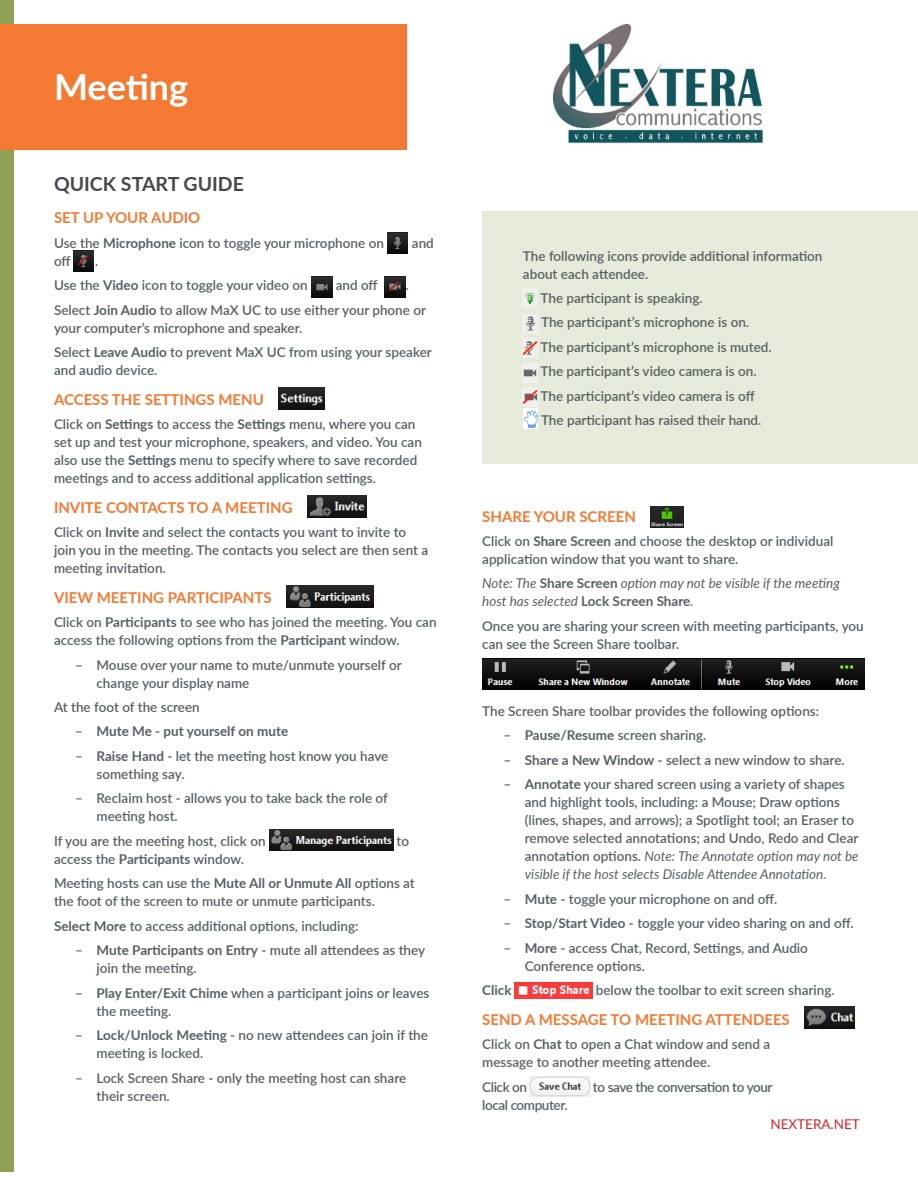
<style>
.page{position:relative;width:918px;height:1188px;background:#fff}
.page>*{position:absolute;margin:0;border:0;box-sizing:border-box;transform-origin:0 0}
.t1{font:700 36px "Lato";letter-spacing:-.005em;color:#fff}
.Sub-heading{font:700 19.5px "Lato";color:#41494e}
.Heading_1{font:700 15px "Lato";color:#f47932}
.Body_Text{font:600 13.5px/18px "Lato";color:#576065}
.Body_Text-2{font:italic 13.5px/18px "Lato";color:#576065}
.Body_Text-3{font:700 13.5px "Lato";color:#576065}
.Body_Text-4{font:600 13.5px "Lato";letter-spacing:-.035em;color:#576065}
.Body_Text-5{font:600 13.5px "Lato";letter-spacing:-.03em;color:#576065}
.Body_Text-6{font:13.5px "Lato";color:#d1232a}
.s1{font-weight:700}
.s2{font-weight:600}
.s3{font-weight:700;font-style:normal}
.s4{font-weight:400;font-style:italic}
</style>
<div class="page">
<div style="left:482px;top:211px;width:436px;height:253px;background:#e6eada"></div>
<div style="left:0;top:0;width:14px;height:1172px;background:#8ea155"></div>
<img style="left:387px;top:232px;width:21px;height:22px">
<img style="left:74px;top:250px;width:20px;height:22px">
<img style="left:311px;top:276px;width:21px;height:22px">
<img style="left:384px;top:276px;width:21px;height:22px">
<img style="left:278px;top:388px;width:47px;height:21px">
<img style="left:307px;top:496px;width:60px;height:21px">
<img style="left:286px;top:586px;width:88px;height:21px">
<img style="left:269px;top:829px;width:124px;height:21px">
<img style="left:651px;top:506px;width:33px;height:22px">
<img style="left:482px;top:659px;width:383px;height:31px">
<img style="left:515px;top:983px;width:77px;height:15px">
<img style="left:804px;top:1007px;width:51px;height:21px">
<img style="left:530px;top:1077px;width:60px;height:19px">
<img style="left:523px;top:288px;width:15px;height:19px">
<img style="left:523px;top:314px;width:15px;height:19px">
<img style="left:523px;top:339px;width:15px;height:19px">
<img style="left:523px;top:363px;width:14px;height:19px">
<img style="left:523px;top:387px;width:15px;height:20px">
<img style="left:523px;top:409px;width:15px;height:19px">
<div style="left:0;top:24px;width:406px;height:126px;background:#f47932"></div>
<img style="left:554px;top:25px;width:210px;height:119px">
<p class="t1" style="left:54px;top:61px;width:136px">Meeting</p>
<p class="Sub-heading" style="left:54px;top:170px;width:192px">QUICK START GUIDE</p>
<p class="Heading_1" style="left:54px;top:207px;width:148px">SET UP YOUR AUDIO</p>
<p class="Body_Text" style="left:54px;top:233px;width:331px">Use the <span class="s1">Microphone</span> icon to toggle your microphone on</p>
<p class="Body_Text" style="left:412px;top:233px;width:23px">and</p>
<p class="Body_Text" style="left:54px;top:251px;width:18px">off</p>
<p class="Body_Text" style="left:95px;top:251px;width:5px">.</p>
<p class="Body_Text" style="left:54px;top:276px;width:255px">Use the <span class="s1">Video</span> icon to toggle your video on</p>
<p class="Body_Text" style="left:336px;top:276px;width:43px">and off</p>
<p class="Body_Text" style="left:405px;top:276px;width:5px">.</p>
<p class="Body_Text" style="left:54px;top:300px;width:374px">Select <span class="s1">Join Audio</span> to allow MaX UC to use either your phone or your computer’s microphone and speaker.</p>
<p class="Body_Text" style="left:54px;top:343px;width:379px">Select <span class="s1">Leave Audio</span> to prevent MaX UC from using your speaker and audio device.</p>
<p class="Heading_1" style="left:54px;top:388px;width:211px">ACCESS THE SETTINGS MENU</p>
<p class="Body_Text" style="left:54px;top:415px;width:369px">Click on <span class="s1">Settings</span> to access the <span class="s1">Settings</span> menu, where you can set up and test your microphone, speakers, and video. You can also use the <span class="s1">Settings</span> menu to specify where to save recorded meetings and to access additional application settings.</p>
<p class="Heading_1" style="left:54px;top:496px;width:240px">INVITE CONTACTS TO A MEETING</p>
<p class="Body_Text" style="left:54px;top:523px;width:376px">Click on <span class="s1">Invite</span> and select the contacts you want to invite to join you in the meeting. The contacts you select are then sent a meeting invitation.</p>
<p class="Heading_1" style="left:54px;top:586px;width:219px">VIEW MEETING PARTICIPANTS</p>
<p class="Body_Text" style="left:54px;top:613px;width:384px">Click on <span class="s1">Participants</span> to see who has joined the meeting. You can access the following options from the <span class="s1">Participant</span> window.</p>
<p class="Body_Text" style="left:97px;top:655px;width:307px;text-indent:-21px">– Mouse over your name to mute/unmute yourself or change your display name</p>
<p class="Body_Text" style="left:54px;top:698px;width:147px">At the foot of the screen</p>
<p class="Body_Text-3" style="left:75px;top:722px;width:214px"><span class="s2">–</span> Mute Me - put yourself on mute</p>
<p class="Body_Text" style="left:97px;top:746px;width:293px;text-indent:-21px">– <span class="s1">Raise Hand</span> - let the meeting host know you have something say.</p>
<p class="Body_Text" style="left:97px;top:789px;width:293px;text-indent:-21px">– Reclaim host - allows you to take back the role of meeting host.</p>
<p class="Body_Text" style="left:54px;top:831px;width:213px">If you are the meeting host, click on</p>
<p class="Body_Text" style="left:396px;top:831px;width:14px">to</p>
<p class="Body_Text" style="left:54px;top:849px;width:192px">access the <span class="s1">Participants</span> window.</p>
<p class="Body_Text" style="left:54px;top:874px;width:362px">Meeting hosts can use the <span class="s1">Mute All or Unmute All</span> options at the foot of the screen to mute or unmute participants.</p>
<p class="Body_Text" style="left:54px;top:916px;width:306px"><span class="s1">Select More</span> to access additional options, including:</p>
<p class="Body_Text" style="left:97px;top:941px;width:330px;text-indent:-21px">– <span class="s1">Mute Participants on Entry</span> - mute all attendees as they join the meeting.</p>
<p class="Body_Text" style="left:97px;top:983px;width:335px;text-indent:-21px">– <span class="s1">Play Enter/Exit Chime</span> when a participant joins or leaves the meeting.</p>
<p class="Body_Text" style="left:97px;top:1026px;width:333px;text-indent:-21px">– <span class="s1">Lock/Unlock Meeting</span> - no new attendees can join if the meeting is locked.</p>
<p class="Body_Text" style="left:97px;top:1068px;width:311px;text-indent:-21px">– Lock Screen Share - only the meeting host can share their screen.</p>
<p class="Body_Text" style="left:523px;top:246px;width:301px">The following icons provide additional information about each attendee.</p>
<p class="Body_Text" style="left:541px;top:288px;width:164px">The participant is speaking.</p>
<p class="Body_Text" style="left:541px;top:313px;width:209px">The participant’s microphone is on.</p>
<p class="Body_Text" style="left:541px;top:337px;width:233px">The participant’s microphone is muted.</p>
<p class="Body_Text" style="left:541px;top:362px;width:218px">The participant’s video camera is on.</p>
<p class="Body_Text" style="left:541px;top:386px;width:216px">The participant’s video camera is off</p>
<p class="Body_Text" style="left:541px;top:411px;width:222px">The participant has raised their hand.</p>
<p class="Heading_1" style="left:482px;top:505px;width:155px">SHARE YOUR SCREEN</p>
<p class="Body_Text" style="left:482px;top:531px;width:353px">Click on <span class="s1">Share Screen</span> and choose the desktop or individual application window that you want to share.</p>
<p class="Body_Text-2" style="left:482px;top:574px;width:359px">Note: The <span class="s3">Share Screen</span> option may not be visible if the meeting host has selected <span class="s3">Lock Screen Share</span>.</p>
<p class="Body_Text" style="left:482px;top:616px;width:383px">Once you are sharing your screen with meeting participants, you can see the Screen Share toolbar.</p>
<p class="Body_Text" style="left:482px;top:701px;width:338px">The Screen Share toolbar provides the following options:</p>
<p class="Body_Text" style="left:504px;top:726px;width:204px">– <span class="s1">Pause/Resume</span> screen sharing.</p>
<p class="Body_Text" style="left:504px;top:750px;width:343px">– <span class="s1">Share a New Window</span> - select a new window to share.</p>
<p class="Body_Text" style="left:525px;top:775px;width:335px;text-indent:-21px">– <span class="s1">Annotate</span> your shared screen using a variety of shapes and highlight tools, including: a Mouse; Draw options (lines, shapes, and arrows); a Spotlight tool; an Eraser to remove selected annotations; and Undo, Redo and Clear annotation options. <span class="s4">Note: The Annotate option may not be visible if the host selects Disable Attendee Annotation.</span></p>
<p class="Body_Text" style="left:504px;top:889px;width:275px">– <span class="s1">Mute</span> - toggle your microphone on and off.</p>
<p class="Body_Text" style="left:504px;top:914px;width:352px">– <span class="s1">Stop/Start Video</span> - toggle your video sharing on and off.</p>
<p class="Body_Text" style="left:525px;top:938px;width:285px;text-indent:-21px">– <span class="s1">More</span> - access Chat, Record, Settings, and Audio<br>Conference options.</p>
<p class="Body_Text-3" style="left:482px;top:980px;width:31px">Click</p>
<p class="Body_Text" style="left:596px;top:981px;width:240px">below the toolbar to exit screen sharing.</p>
<p class="Heading_1" style="left:482px;top:1008px;width:309px">SEND A MESSAGE TO MEETING ATTENDEES</p>
<p class="Body_Text" style="left:482px;top:1035px;width:289px">Click on <span class="s1">Chat</span> to open a Chat window and send a message to another meeting attendee.</p>
<p class="Body_Text" style="left:482px;top:1077px;width:46px">Click on</p>
<p class="Body_Text-4" style="left:593px;top:1077px;width:181px">to save the conversation to your</p>
<p class="Body_Text-5" style="left:482px;top:1095px;width:87px">local computer.</p>
<p class="Body_Text-6" style="left:770px;top:1115px;width:91px">NEXTERA.NET</p>
</div>
